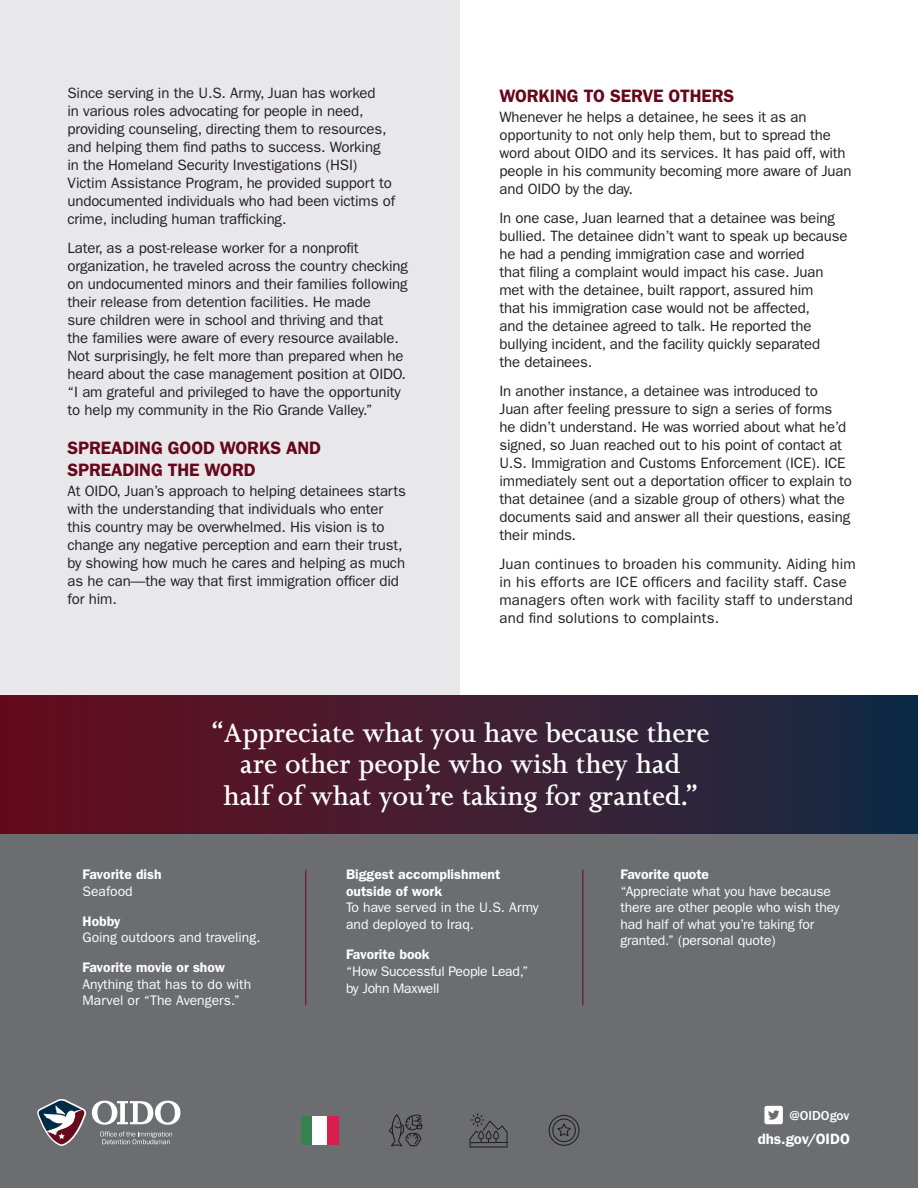
<style>
.page{position:relative;width:918px;height:1188px;background:#fff}
.page>*{position:absolute;margin:0;border:0;box-sizing:border-box;transform-origin:0 0}
.t1{font:600 30px/31.5px "Joanna MT Std";color:#fff;text-align:center}
.t2{font:600 18px/21.6px "ITC Franklin Gothic Std";letter-spacing:-.01em;color:#65081b}
.t3{font:15px/18px "ITC Franklin Gothic Std";letter-spacing:-.01em;color:#231f20}
.t4{font:15px/18px "ITC Franklin Gothic Std";letter-spacing:.01em;color:#231f20}
.t5{font:600 15px "ITC Franklin Gothic Std";letter-spacing:-.005em;color:#fff}
.t6{font:13.8px/16.5px "ITC Franklin Gothic Std";letter-spacing:-.01em;color:#fff}
.t7{font:600 13.8px/16.5px "ITC Franklin Gothic Std";color:#fff}
.t8{font:500 13.5px "ITC Franklin Gothic Std";color:#fff}
</style>
<div class="page">
<div style="left:0;top:834px;width:918px;height:354px;background:#6c6d70"></div>
<div style="left:0;top:0;width:459px;height:698px;background:#e8e8ea"></div>
<div style="left:0;top:696px;width:918px;height:138px;background:linear-gradient(to right,#6a0c1d,#162d45)"></div>
<svg style="left:37px;top:1099px;width:143px;height:47px"></svg>
<hr style="left:306px;top:870px;width:1px;height:135px;background:#65081b">
<hr style="left:583px;top:870px;width:1px;height:135px;background:#65081b">
<div style="left:552px;top:1119px;width:24px;height:23px;border:1px solid #231f20;border-radius:50%"></div>
<div style="left:549px;top:1115px;width:31px;height:31px;border:1px solid #231f20;border-radius:50%"></div>
<svg style="left:556px;top:1122px;width:16px;height:16px"></svg>
<div style="left:301px;top:1116px;width:12px;height:28px;background:#358150"></div>
<div style="left:327px;top:1116px;width:12px;height:28px;background:#db1e4d"></div>
<div style="left:313px;top:1116px;width:14px;height:28px;background:#fff"></div>
<svg style="left:389px;top:1114px;width:34px;height:33px"></svg>
<svg style="left:469px;top:1114px;width:39px;height:34px"></svg>
<svg style="left:764px;top:1106px;width:19px;height:18px"></svg>
<p class="t3" style="left:68px;top:84px;width:329px">Since serving in the U.S. Army, Juan has worked<br>in various roles advocating for people in need, providing counseling, directing them to resources, and helping them find paths to success. Working in the Homeland Security Investigations (HSI)<br>Victim Assistance Program, he provided support to undocumented individuals who had been victims of crime, including human trafficking.</p>
<p class="t3" style="left:68px;top:239px;width:342px">Later, as a post-release worker for a nonprofit organization, he traveled across the country checking on undocumented minors and their families following their release from detention facilities. He made<br>sure children were in school and thriving and that<br>the families were aware of every resource available.<br>Not surprisingly, he felt more than prepared when he heard about the case management position at OIDO. “I am grateful and privileged to have the opportunity to help my community in the Rio Grande Valley.”</p>
<h2 class="t2" style="left:68px;top:437px;width:255px">SPREADING GOOD WORKS AND<br>SPREADING THE WORD</h2>
<p class="t3" style="left:68px;top:482px;width:340px">At OIDO, Juan’s approach to helping detainees starts with the understanding that individuals who enter this country may be overwhelmed. His vision is to change any negative perception and earn their trust, by showing how much he cares and helping as much as he can—the way that first immigration officer did for him.</p>
<p class="t2" style="left:500px;top:85px;width:236px">WORKING TO SERVE OTHERS</p>
<p class="t3" style="left:500px;top:108px;width:354px">Whenever he helps a detainee, he sees it as an opportunity to not only help them, but to spread the word about OIDO and its services. It has paid off, with people in his community becoming more aware of Juan and OIDO by the day.</p>
<p class="t3" style="left:500px;top:209px;width:350px">In one case, Juan learned that a detainee was being bullied. The detainee didn’t want to speak up because he had a pending immigration case and worried<br>that filing a complaint would impact his case. Juan met with the detainee, built rapport, assured him<br>that his immigration case would not be affected,<br>and the detainee agreed to talk. He reported the bullying incident, and the facility quickly separated<br>the detainees.</p>
<p class="t3" style="left:500px;top:382px;width:354px">In another instance, a detainee was introduced to<br>Juan after feeling pressure to sign a series of forms he didn’t understand. He was worried about what he’d signed, so Juan reached out to his point of contact at U.S. Immigration and Customs Enforcement (ICE). ICE immediately sent out a deportation officer to explain to that detainee (and a sizable group of others) what the documents said and answer all their questions, easing their minds.</p>
<p class="t4" style="left:500px;top:555px;width:358px">Juan continues to broaden his community. Aiding him in his efforts are ICE officers and facility staff. Case managers often work with facility staff to understand and find solutions to complaints.</p>
<p class="t1" style="left:211px;top:717px;width:500px">“Appreciate what you have because there are other people who wish they had<br>half of what you’re taking for granted.”</p>
<p class="t7" style="left:83px;top:866px;width:81px">Favorite dish</p>
<p class="t6" style="left:83px;top:883px;width:52px">Seafood</p>
<p class="t7" style="left:83px;top:913px;width:40px">Hobby</p>
<p class="t6" style="left:83px;top:929px;width:180px">Going outdoors and traveling.</p>
<p class="t7" style="left:83px;top:959px;width:144px">Favorite movie or show</p>
<p class="t6" style="left:83px;top:976px;width:170px">Anything that has to do with<br>Marvel or “The Avengers.”</p>
<p class="t7" style="left:346px;top:866px;width:156px">Biggest accomplishment outside of work</p>
<p class="t6" style="left:346px;top:899px;width:194px">To have served in the U.S. Army and deployed to Iraq.</p>
<p class="t7" style="left:346px;top:946px;width:85px">Favorite book</p>
<p class="t6" style="left:346px;top:963px;width:184px;line-height:17.2px">“How Successful People Lead,” by John Maxwell</p>
<p class="t7" style="left:620px;top:866px;width:90px">Favorite quote</p>
<p class="t6" style="left:620px;top:883px;width:221px">“Appreciate what you have because there are other people who wish they had half of what you’re taking for granted.” (personal quote)</p>
<p class="t8" style="left:790px;top:1108px;width:61px">@OIDOgov</p>
<p class="t5" style="left:758px;top:1130px;width:94px">dhs.gov/OIDO</p>
</div>
